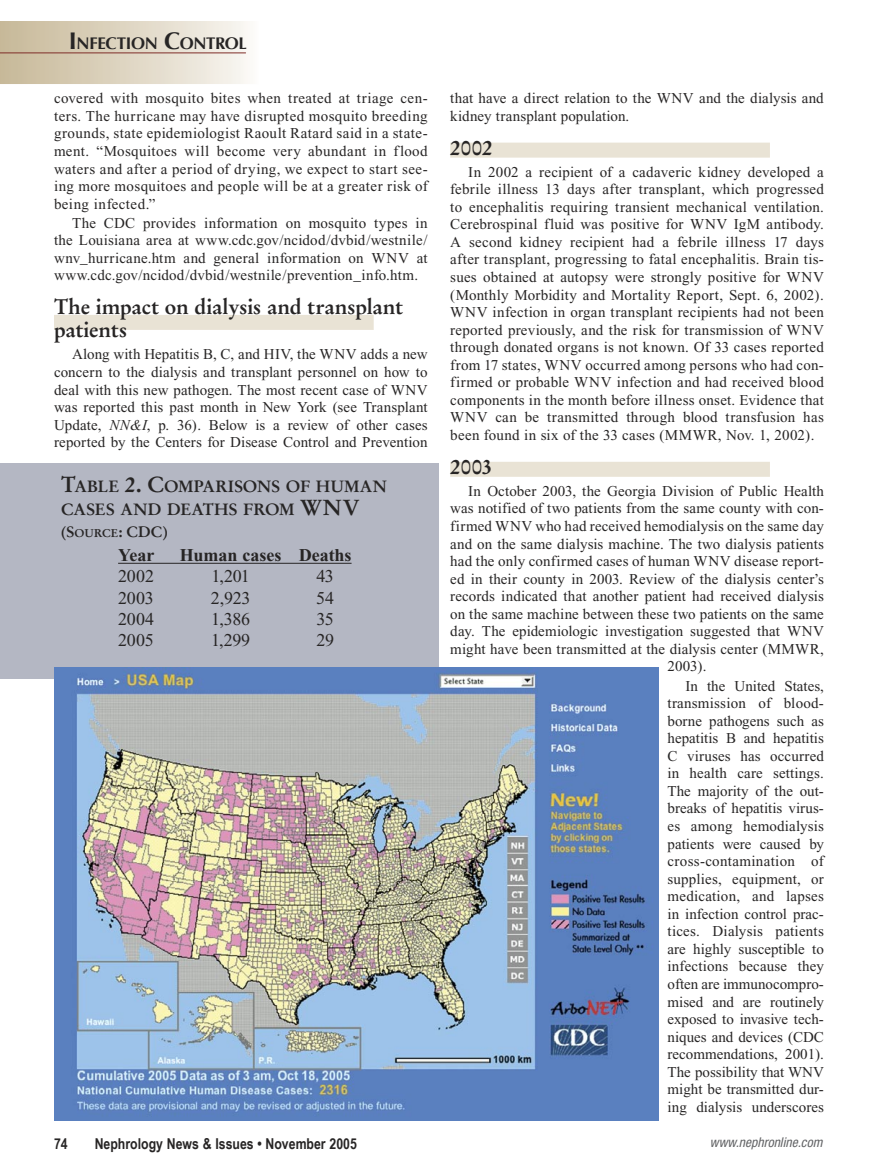
<style>
.page{position:relative;width:878px;height:1175px;background:#fff}
.page>*{position:absolute;margin:0;border:0;box-sizing:border-box;transform-origin:0 0}
.Subheader_03{font:700 21px/23.2px "Stempel Garamond";letter-spacing:-.01em;color:#272525}
.Subheader_03_-_single_line{font:700 21px "Stempel Garamond";color:#272525}
.body_text_main{font:18px "Times New Roman";letter-spacing:-.01em;color:#272525}
.body_text_main-2{font:700 18px "Times New Roman";color:#272525}
.t1{font:700 16.8px "Optima";letter-spacing:-.02em;color:#272525}
.Subheader_02{font:700 16.35px/22.5px "Stempel Garamond";letter-spacing:-.01em;color:#272525}
.body_text_main-3{font:15px/17.5px "Times New Roman";letter-spacing:.01em;color:#272525;text-align:justify}
.page_number_-_left{font:700 15px "Arial Narrow";color:#272525}
.Subheader_02-2{font:700 15px "Stempel Garamond";color:#272525}
.t2{font:italic condensed 13.5px "Helvetica Neue";color:#636466}
.s1{font-size:24px}
.s2{font-style:italic}
.s3{font-size:21.75px}
.s4{font-size:11.25px}
</style>
<div class="page">
<div style="left:0;top:464px;width:439px;height:215px;background:#b4b7c3"></div>
<div style="left:54px;top:315px;width:320px;height:15px;background:#e9e3d5"></div>
<div style="left:450px;top:143px;width:320px;height:15px;background:#e9e3d5"></div>
<div style="left:450px;top:462px;width:320px;height:15px;background:#e9e3d5"></div>
<hr style="left:118px;top:563px;width:233px;height:1px;background:#272525">
<img style="left:54px;top:667px;width:604px;height:453px">
<div style="left:0;top:21px;width:259px;height:63px;background:linear-gradient(to right,#c6b796,#faf8f4)"></div>
<svg style="left:0;top:52px;width:246px;height:2px"></svg>
<p class="t1" style="left:69px;top:33px;width:180px"><span class="s1">I</span>NFECTION <span class="s1">C</span>ONTROL</p>
<p class="body_text_main-3" style="left:54px;top:90px;width:375px">covered with mosquito bites when treated at triage cen&shy;ters. The hurricane may have disrupted mosquito breeding grounds, state epidemiologist Raoult Ratard said in a state&shy;ment. “Mosquitoes will become very abundant in flood waters and after a period of drying, we expect to start see&shy;ing more mosquitoes and people will be at a greater risk of being infected.”</p>
<p class="body_text_main-3" style="left:54px;top:214px;width:375px;text-indent:18px">The CDC provides information on mosquito types in the Louisiana area at www.cdc.gov/ncidod/dvbid/westnile/ wnv_hurricane.htm and general information on WNV at www.cdc.gov/ncidod/dvbid/westnile/prevention_info.htm.</p>
<p class="Subheader_03" style="left:54px;top:295px;width:351px">The impact on dialysis and transplant patients</p>
<p class="body_text_main-3" style="left:54px;top:346px;width:375px;text-indent:18px">Along with Hepatitis B, C, and HIV, the WNV adds a new concern to the dialysis and transplant personnel on how to deal with this new pathogen. The most recent case of WNV was reported this past month in New York (see Transplant Update, <span class="s2">NN&amp;I</span>, p. 36). Below is a review of other cases reported by the Centers for Disease Control and Prevention</p>
<p class="Subheader_02" style="left:61px;top:475px;width:327px"><span class="s3">T</span>ABLE <span class="s3">2. C</span>OMPARISONS OF HUMAN<br>CASES AND DEATHS FROM <span class="s3">WNV</span></p>
<p class="Subheader_02-2" style="left:61px;top:523px;width:108px">(S<span class="s4">OURCE</span>: CDC)</p>
<p class="body_text_main-2" style="left:118px;top:545px;width:38px">Year</p>
<p class="body_text_main-2" style="left:180px;top:545px;width:173px">Human cases Deaths</p>
<p class="body_text_main" style="left:118px;top:566px;width:37px">2002</p>
<p class="body_text_main" style="left:211px;top:566px;width:40px">1,201</p>
<p class="body_text_main" style="left:316px;top:566px;width:19px">43</p>
<p class="body_text_main" style="left:118px;top:587px;width:37px">2003</p>
<p class="body_text_main" style="left:211px;top:587px;width:41px">2,923</p>
<p class="body_text_main" style="left:316px;top:587px;width:19px">54</p>
<p class="body_text_main" style="left:118px;top:608px;width:38px">2004</p>
<p class="body_text_main" style="left:211px;top:608px;width:40px">1,386</p>
<p class="body_text_main" style="left:316px;top:608px;width:19px">35</p>
<p class="body_text_main" style="left:118px;top:629px;width:37px">2005</p>
<p class="body_text_main" style="left:211px;top:629px;width:41px">1,299</p>
<p class="body_text_main" style="left:316px;top:629px;width:19px">29</p>
<p class="body_text_main-3" style="left:450px;top:90px;width:375px">that have a direct relation to the WNV and the dialysis and kidney transplant population.</p>
<p class="Subheader_03_-_single_line" style="left:450px;top:134px;width:44px">2002</p>
<p class="body_text_main-3" style="left:450px;top:163px;width:375px;text-indent:18px">In 2002 a recipient of a cadaveric kidney developed a febrile illness 13 days after transplant, which progressed to encephalitis requiring transient mechanical ventilation.<br>Cerebrospinal fluid was positive for WNV IgM antibody.<br>A second kidney recipient had a febrile illness 17 days after transplant, progressing to fatal encephalitis. Brain tis&shy;sues obtained at autopsy were strongly positive for WNV (Monthly Morbidity and Mortality Report, Sept. 6, 2002).<br>WNV infection in organ transplant recipients had not been reported previously, and the risk for transmission of WNV through donated organs is not known. Of 33 cases reported from 17 states, WNV occurred among persons who had con&shy;firmed or probable WNV infection and had received blood components in the month before illness onset. Evidence that WNV can be transmitted through blood transfusion has been found in six of the 33 cases (MMWR, Nov. 1, 2002).</p>
<p class="Subheader_03_-_single_line" style="left:450px;top:453px;width:44px">2003</p>
<p class="body_text_main-3" style="left:468px;top:482px;width:357px">In October 2003, the Georgia Division of Public Health</p>
<p class="body_text_main-3" style="left:450px;top:499px;width:375px">was notified of two patients from the same county with con-</p>
<p class="body_text_main-3" style="left:450px;top:517px;width:375px">firmed WNV who had received hemodialysis on the same day</p>
<p class="body_text_main-3" style="left:450px;top:535px;width:375px">and on the same dialysis machine. The two dialysis patients</p>
<p class="body_text_main-3" style="left:450px;top:552px;width:375px">had the only confirmed cases of human WNV disease report-</p>
<p class="body_text_main-3" style="left:450px;top:570px;width:375px">ed in their county in 2003. Review of the dialysis center’s</p>
<p class="body_text_main-3" style="left:450px;top:587px;width:375px">records indicated that another patient had received dialysis</p>
<p class="body_text_main-3" style="left:450px;top:605px;width:375px">on the same machine between these two patients on the same</p>
<p class="body_text_main-3" style="left:450px;top:622px;width:375px">day. The epidemiologic investigation suggested that WNV</p>
<p class="body_text_main-3" style="left:450px;top:640px;width:375px">might have been transmitted at the dialysis center (MMWR,</p>
<p class="body_text_main-3" style="left:667px;top:657px;width:41px">2003).</p>
<p class="body_text_main-3" style="left:667px;top:676px;width:158px;text-indent:18px">In the United States, transmission of blood&shy;borne pathogens such as hepatitis B and hepatitis C viruses has occurred in health care settings.<br>The majority of the out&shy;breaks of hepatitis virus&shy;es among hemodialysis patients were caused by cross-contamination of supplies, equipment, or medication, and lapses in infection control prac&shy;tices. Dialysis patients are highly susceptible to infections because they often are immunocompro&shy;mised and are routinely exposed to invasive tech&shy;niques and devices (CDC recommendations, 2001).<br>The possibility that WNV might be transmitted dur&shy;ing dialysis underscores</p>
<p class="page_number_-_left" style="left:54px;top:1135px;width:15px">74</p>
<p class="page_number_-_left" style="left:95px;top:1135px;width:264px">Nephrology News &amp; Issues • November 2005</p>
<p class="t2" style="left:710px;top:1134px;width:114px">www.nephronline.com</p>
</div>
